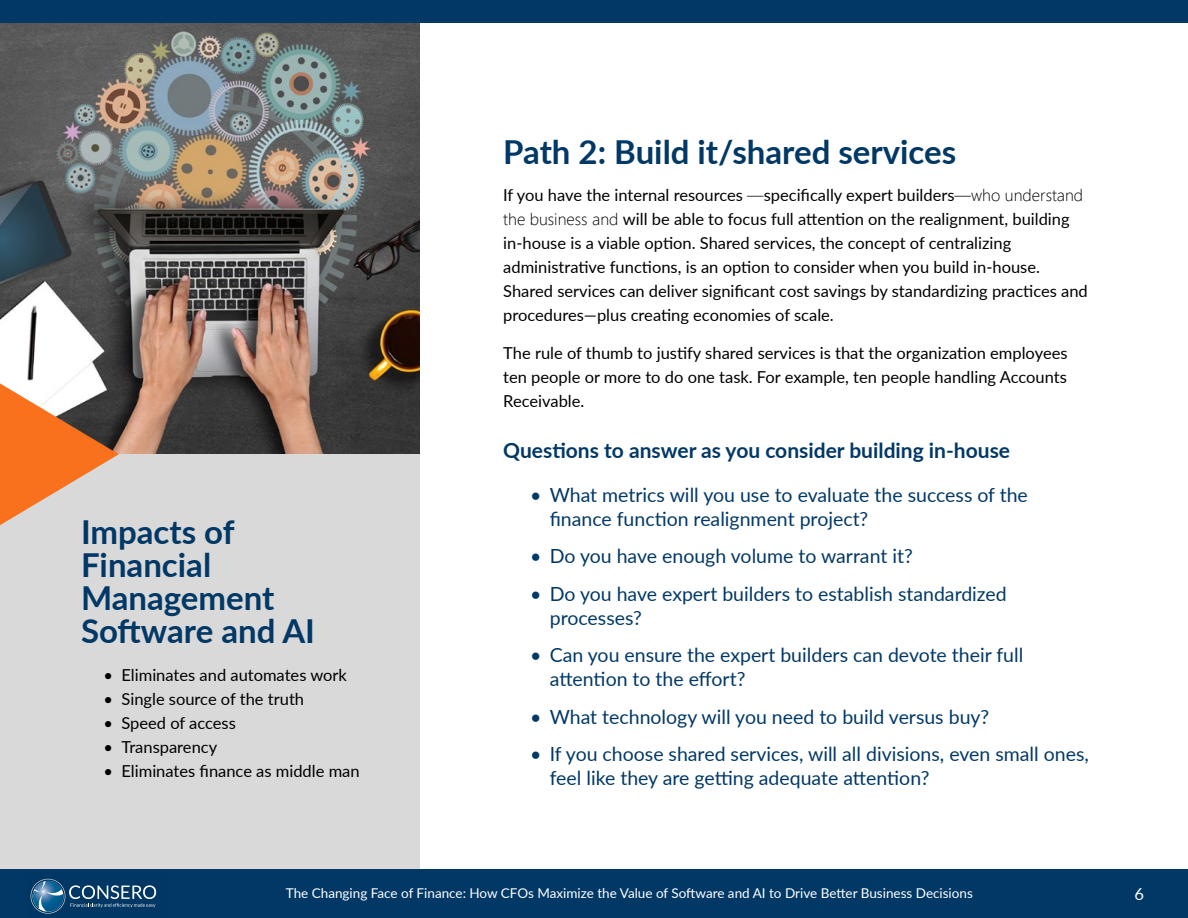
<style>
.page{position:relative;width:1188px;height:918px;background:#fff}
.page>*{position:absolute;margin:0;border:0;box-sizing:border-box;transform-origin:0 0}
.t1{font:700 33px/33px "Lato";color:#023866}
.t2{font:700 21px "Lato";color:#023866}
.t3{font:19.5px/24px "Lato";color:#023866}
.t4{font:16.5px/24px "Lato";color:#000}
.t5{font:16.5px "Lato";color:#fff}
.t6{font:13.5px "Lato";color:#fff}
.s1{font-family:"Segoe UI";font-weight:300}
</style>
<div class="page">
<img style="left:0;top:22px;width:419px;height:432px">
<div style="left:0;top:869px;width:1188px;height:49px;background:#023866"></div>
<svg style="left:31px;top:879px;width:125px;height:35px"></svg>
<div style="left:0;top:0;width:1188px;height:22px;background:#023866"></div>
<div style="left:0;top:454px;width:419px;height:415px;background:#d9d9d9"></div>
<svg style="left:0;top:383px;width:119px;height:142px"></svg>
<h1 class="t1" style="left:81px;top:514px;width:236px">Impacts of<br>Financial<br>Management<br>Software and AI</h1>
<p class="t4" style="left:104px;top:662px;width:245px">• Eliminates and automates work</p>
<p class="t4" style="left:104px;top:686px;width:202px">• Single source of the truth</p>
<p class="t4" style="left:104px;top:710px;width:134px">• Speed of access</p>
<p class="t4" style="left:104px;top:734px;width:115px">• Transparency</p>
<p class="t4" style="left:104px;top:758px;width:258px">• Eliminates finance as middle man</p>
<h1 class="t1" style="left:503px;top:134px;width:455px">Path 2: Build it/shared services</h1>
<p class="t4" style="left:503px;top:183px;width:586px">If you have the internal resources <span class="s1">—</span>specifically expert builders<span class="s1">—who understand the business and</span> will be able to focus full attention on the realignment, building in-house is a viable option. Shared services, the concept of centralizing administrative functions, is an option to consider when you build in-house.<br>Shared services can deliver significant cost savings by standardizing practices and procedures—plus creating economies of scale.</p>
<p class="t4" style="left:503px;top:340px;width:566px;text-align:justify">The rule of thumb to justify shared services is that the organization employees ten people or more to do one task. For example, ten people handling Accounts Receivable.</p>
<p class="t2" style="left:503px;top:435px;width:508px">Questions to answer as you consider building in-house</p>
<p class="t3" style="left:550px;top:482px;width:480px;text-indent:-20px">• What metrics will you use to evaluate the success of the finance function realignment project?</p>
<p class="t3" style="left:530px;top:544px;width:384px">• Do you have enough volume to warrant it?</p>
<p class="t3" style="left:550px;top:581px;width:459px;text-indent:-20px">• Do you have expert builders to establish standardized processes?</p>
<p class="t3" style="left:550px;top:643px;width:475px;text-indent:-20px">• Can you ensure the expert builders can devote their full attention to the effort?</p>
<p class="t3" style="left:530px;top:704px;width:461px">• What technology will you need to build versus buy?</p>
<p class="t3" style="left:550px;top:742px;width:541px;text-indent:-20px">• If you choose shared services, will all divisions, even small ones, feel like they are getting adequate attention?</p>
<p class="t6" style="left:286px;top:883px;width:689px">The Changing Face of Finance: How CFOs Maximize the Value of Software and AI to Drive Better Business Decisions</p>
<p class="t5" style="left:1135px;top:882px;width:11px">6</p>
</div>
